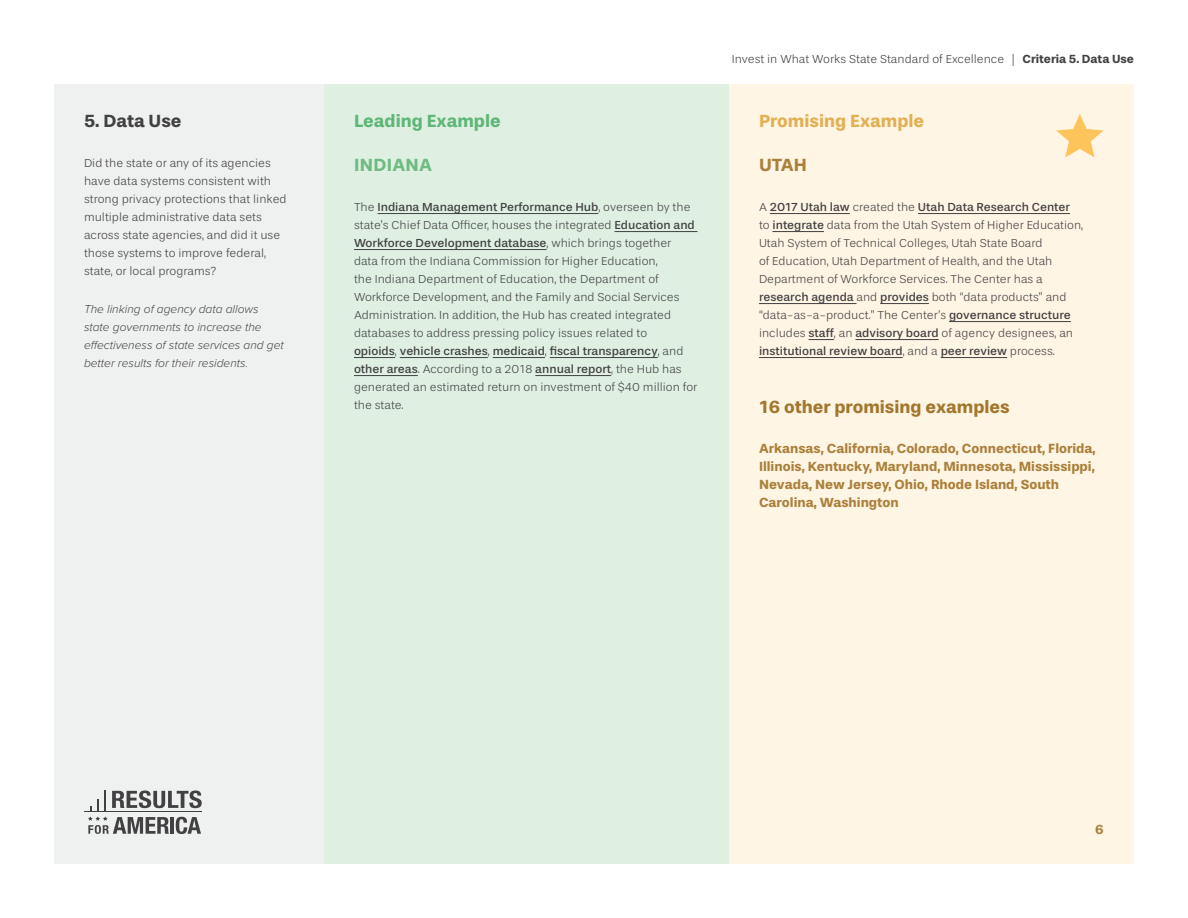
<style>
.page{position:relative;width:1188px;height:918px;background:#fff}
.page>*{position:absolute;margin:0;border:0;box-sizing:border-box;transform-origin:0 0}
.t1{font:700 18px "Stevie Sans";color:#a2762c}
.t2{font:700 18px "Stevie Sans";color:#e2af53}
.t3{font:700 18px "Stevie Sans";color:#5eb677}
.t4{font:700 18px "Stevie Sans";color:#414042}
.t5{font:700 18px "Stevie Sans";letter-spacing:.015em;color:#6fbb82}
.t6{font:700 18px "Stevie Sans";color:#aa803a}
.t7{font:700 13.5px/18px "Stevie Sans";color:#aa803a}
.t8{font:300 12px/18px "Stevie Sans";color:#414042}
.t9{font:italic 300 12px/18px "Proxima Nova";color:#414042}
.s1{font-weight:400}
.s2{font-weight:700}
</style>
<div class="page">
<div style="left:729px;top:84px;width:405px;height:780px;background:#fff5e4"></div>
<div style="left:54px;top:84px;width:270px;height:780px;background:#eff0f0"></div>
<div style="left:324px;top:84px;width:405px;height:780px;background:#dff0e3"></div>
<hr style="left:378px;top:213px;width:220px;height:1px;background:#414042">
<hr style="left:615px;top:231px;width:83px;height:1px;background:#414042">
<hr style="left:354px;top:249px;width:193px;height:1px;background:#414042">
<hr style="left:354px;top:357px;width:41px;height:1px;background:#414042">
<hr style="left:400px;top:357px;width:88px;height:1px;background:#414042">
<hr style="left:493px;top:357px;width:52px;height:1px;background:#414042">
<hr style="left:550px;top:357px;width:108px;height:1px;background:#414042">
<hr style="left:354px;top:375px;width:64px;height:1px;background:#414042">
<hr style="left:535px;top:375px;width:76px;height:1px;background:#414042">
<hr style="left:770px;top:213px;width:80px;height:1px;background:#414042">
<hr style="left:918px;top:213px;width:152px;height:1px;background:#414042">
<hr style="left:773px;top:231px;width:51px;height:1px;background:#414042">
<hr style="left:759px;top:303px;width:98px;height:1px;background:#414042">
<hr style="left:880px;top:303px;width:49px;height:1px;background:#414042">
<hr style="left:949px;top:321px;width:122px;height:1px;background:#414042">
<svg style="left:809px;top:339px;width:25px;height:1px"></svg>
<hr style="left:855px;top:339px;width:84px;height:1px;background:#414042">
<hr style="left:759px;top:357px;width:144px;height:1px;background:#414042">
<hr style="left:941px;top:357px;width:66px;height:1px;background:#414042">
<hr style="left:84px;top:812px;width:117px;height:1px;background:#414042">
<svg style="left:88px;top:790px;width:114px;height:44px"></svg>
<svg style="left:1056px;top:114px;width:48px;height:43px"></svg>
<h1 class="t4" style="left:84px;top:112px;width:99px">5. Data Use</h1>
<p class="t8" style="left:84px;top:155px;width:204px">Did the state or any of its agencies have data systems consistent with strong privacy protections that linked multiple administrative data sets across state agencies, and did it use those systems to improve federal, state, or local programs?</p>
<p class="t9" style="left:84px;top:299px;width:201px">The linking of agency data allows state governments to increase the effectiveness of state services and get better results for their residents.</p>
<h1 class="t3" style="left:354px;top:112px;width:148px">Leading Example</h1>
<h1 class="t5" style="left:354px;top:155px;width:80px">INDIANA</h1>
<p class="t8" style="left:354px;top:198px;width:345px">The <span class="s1">Indiana Management Performance Hub</span>, overseen by the state’s Chief Data Officer, houses the integrated <span class="s1">Education and Workforce Development database</span>, which brings together data from the Indiana Commission for Higher Education,<br>the Indiana Department of Education, the Department of Workforce Development, and the Family and Social Services Administration. In addition, the Hub has created integrated databases to address pressing policy issues related to<br><span class="s1">opioids</span>, <span class="s1">vehicle crashes</span>, <span class="s1">medicaid</span>, <span class="s1">fiscal transparency</span>, and <span class="s1">other areas</span>. According to a 2018 <span class="s1">annual report</span>, the Hub has generated an estimated return on investment of $40 million for the state.</p>
<p class="t8" style="left:732px;top:50px;width:404px">Invest in What Works State Standard of Excellence | <span class="s2">Criteria 5. Data Use</span></p>
<h1 class="t2" style="left:759px;top:112px;width:167px">Promising Example</h1>
<h1 class="t6" style="left:759px;top:155px;width:49px">UTAH</h1>
<p class="t8" style="left:759px;top:198px;width:326px">A <span class="s1">2017 Utah law</span> created the <span class="s1">Utah Data Research Center </span>to <span class="s1">integrate</span> data from the Utah System of Higher Education, Utah System of Technical Colleges, Utah State Board<br>of Education, Utah Department of Health, and the Utah Department of Workforce Services. The Center has a <span class="s1">research agenda</span> and <span class="s1">provides</span> both “data products” and “data-as-a-product.” The Center’s <span class="s1">governance structure </span>includes <span class="s1">staff</span>, an <span class="s1">advisory board</span> of agency designees, an <span class="s1">institutional review board</span>, and a <span class="s1">peer review</span> process.</p>
<h1 class="t1" style="left:759px;top:397px;width:252px">16 other promising examples</h1>
<p class="t7" style="left:759px;top:439px;width:338px">Arkansas, California, Colorado, Connecticut, Florida, Illinois, Kentucky, Maryland, Minnesota, Mississippi, Nevada, New Jersey, Ohio, Rhode Island, South Carolina, Washington</p>
<p class="t7" style="left:1095px;top:821px;width:10px">6</p>
</div>
